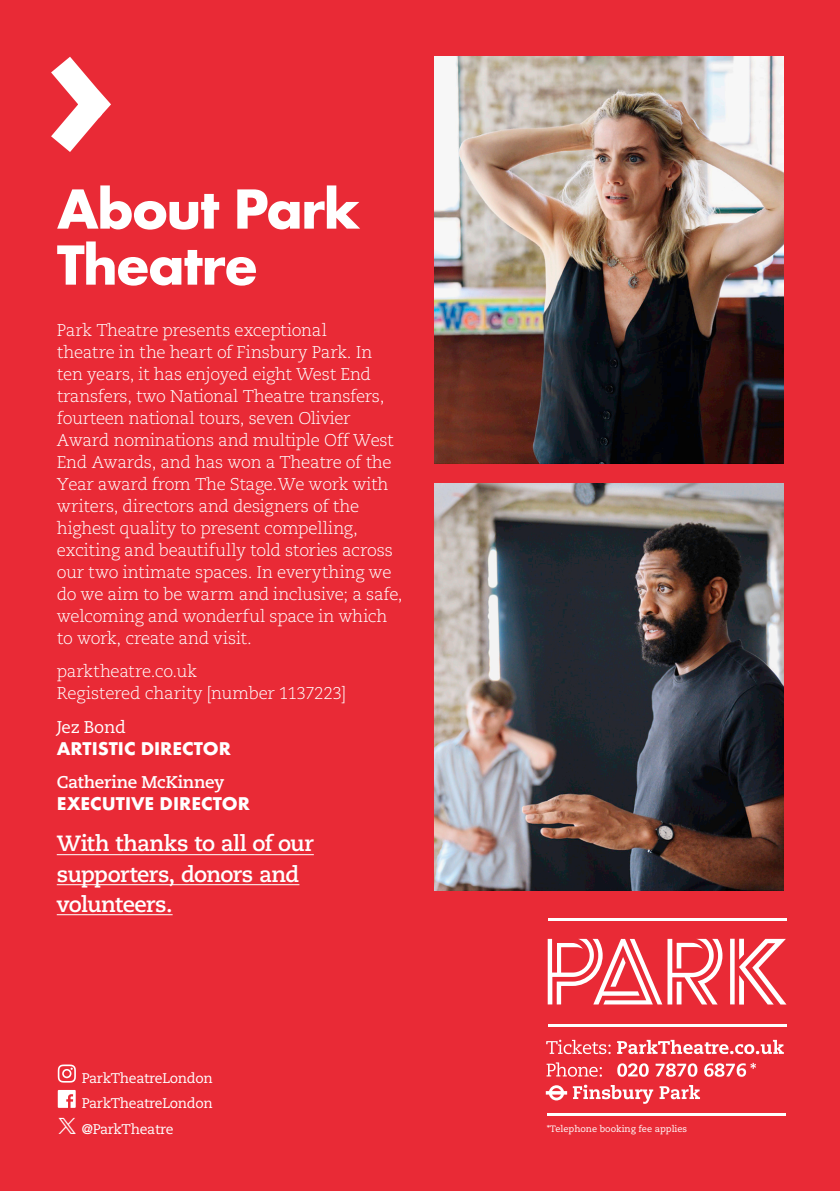
<style>
.page{position:relative;width:840px;height:1191px;background:#fff}
.page>*{position:absolute;margin:0;border:0;box-sizing:border-box;transform-origin:0 0}
.t1{font:700 52px/56px "Futura";letter-spacing:-.035em;color:#fff}
.t2{font:700 22px/30px "Caecilia LT Std";letter-spacing:-.025em;color:#fff}
.t3{font:300 17px/22px "Caecilia LT Std";letter-spacing:-.02em;color:#fff}
.t4{font:700 17px "Futura";color:#fff}
.t5{font:700 17px "Caecilia LT Std";letter-spacing:-.01em;color:#fff}
.t6{font:17px "Caecilia LT Std";letter-spacing:-.02em;color:#fff}
.t7{font:14px "Caecilia LT Std";letter-spacing:-.02em;color:#fff}
.t8{font:9.2px "Caecilia LT Std";color:#fff}
.s1{font-family:"Caecilia LT Pro 45"}
.s2{font-family:"Social Font";font-size:24px}
</style>
<div class="page">
<div style="left:0;top:0;width:839px;height:1191px;background:#e92a36"></div>
<svg style="left:58px;top:1064px;width:18px;height:18px"></svg>
<div style="left:58px;top:1090px;width:18px;height:17px;background:#fff"></div>
<svg style="left:66px;top:1094px;width:7px;height:14px"></svg>
<hr style="left:57px;top:914px;width:115px;height:1px;background:#fff">
<hr style="left:57px;top:884px;width:242px;height:1px;background:#fff">
<hr style="left:57px;top:854px;width:256px;height:1px;background:#fff">
<svg style="left:547px;top:938px;width:239px;height:66px"></svg>
<hr style="left:547px;top:918px;width:239px;height:3px;background:#fff">
<hr style="left:547px;top:1024px;width:239px;height:2px;background:#fff">
<svg style="left:546px;top:1062px;width:209px;height:14px"></svg>
<svg style="left:546px;top:1039px;width:237px;height:15px"></svg>
<svg style="left:545px;top:1084px;width:154px;height:19px"></svg>
<hr style="left:546px;top:1113px;width:239px;height:2px;background:#fff">
<svg style="left:51px;top:57px;width:60px;height:95px"></svg>
<img style="left:434px;top:57px;width:348px;height:406px">
<img style="left:434px;top:484px;width:348px;height:406px">
<h1 class="t1" style="left:57px;top:181px;width:305px">About Park<br>Theatre</h1>
<p class="t3" style="left:57px;top:319px;width:347px">Park Theatre presents exceptional<br>theatre in the heart of Finsbury Park. In ten years, it has enjoyed eight West End transfers, two National Theatre transfers, fourteen national tours, <span class="s1">seven</span> Olivier Award nominations and multiple Off West End Awards, and has won a Theatre of the Year award from The Stage.We work with writers, directors and designers of the highest quality to present compelling, exciting and beautifully told stories across our two intimate spaces. In everything we do we aim to be warm and inclusive; a safe, welcoming and wonderful space in which to work, create and visit.</p>
<p class="t3" style="left:57px;top:661px;width:291px">parktheatre.co.uk<br>Registered charity [number 1137223]</p>
<p class="t6" style="left:57px;top:717px;width:70px">Jez Bond</p>
<p class="t4" style="left:57px;top:736px;width:176px">ARTISTIC DIRECTOR</p>
<p class="t5" style="left:57px;top:772px;width:169px">Catherine McKinney</p>
<p class="t4" style="left:57px;top:791px;width:194px">EXECUTIVE DIRECTOR</p>
<p class="t2" style="left:57px;top:829px;width:258px">With thanks to all of our supporters, donors and volunteers.</p>
<p class="t7" style="left:82px;top:1069px;width:132px">ParkTheatreLondon</p>
<p class="t7" style="left:82px;top:1095px;width:132px">ParkTheatreLondon</p>
<p class="t7" style="left:61px;top:1121px;width:114px"><span class="s2">x</span> @ParkTheatre</p>
<p class="t8" style="left:546px;top:1124px;width:142px">*Telephone booking fee applies</p>
</div>
